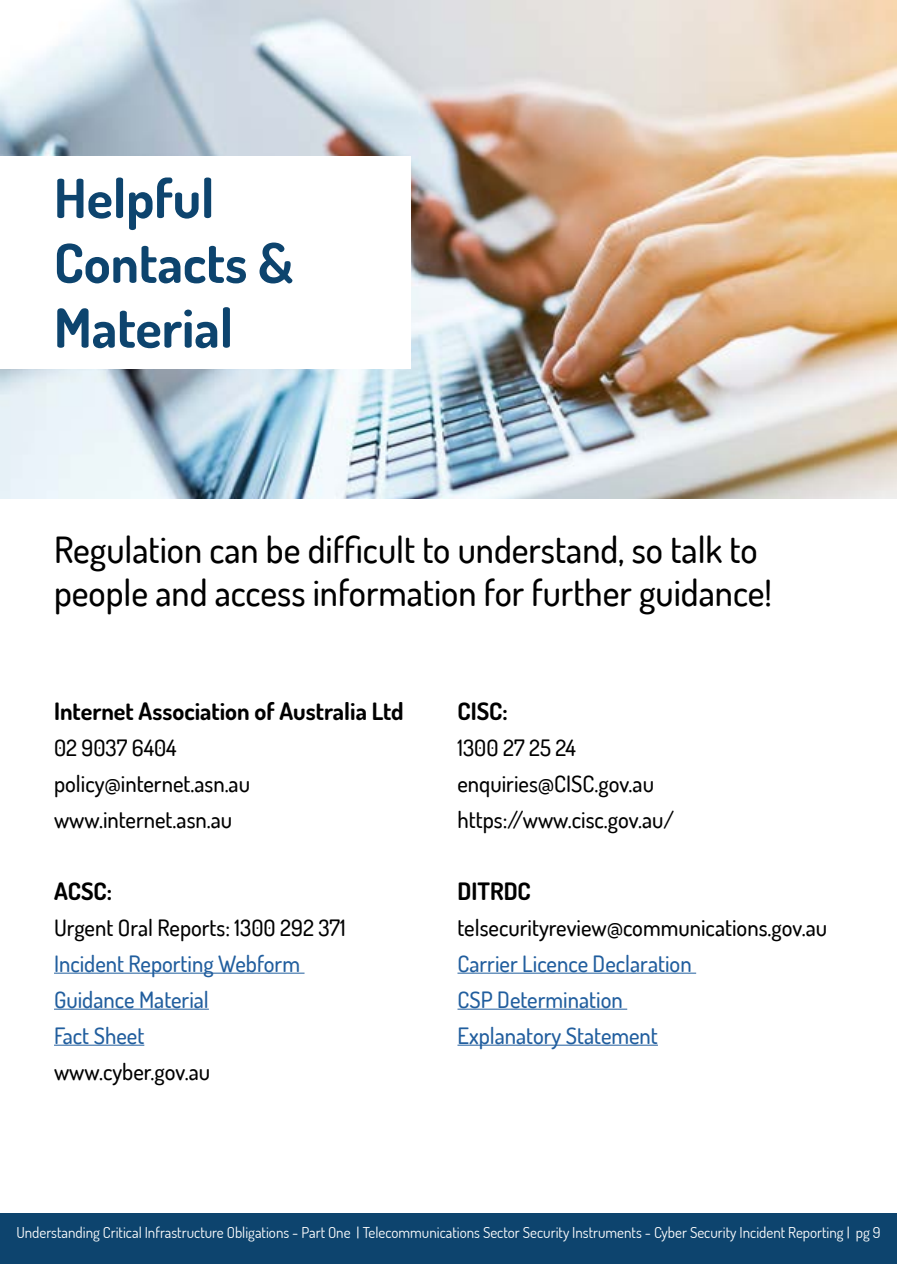
<style>
.page{position:relative;width:897px;height:1264px;background:#fff}
.page>*{position:absolute;margin:0;border:0;box-sizing:border-box;transform-origin:0 0}
.t1{font:700 54px/64.8px "Dosis";color:#0d446e}
.t2{font:500 36px/43.2px "Dosis";color:#000}
.t3{font:700 24px "Dosis";color:#000}
.t4{font:500 22.5px/36px "Dosis";color:#000}
.t5{font:500 22.5px/36px "Dosis";color:#215e9e}
.t6{font:15px "Dosis";color:#fff}
</style>
<div class="page">
<img style="left:0;top:0;width:896px;height:498px">
<div style="left:0;top:156px;width:410px;height:212px;background:#fff"></div>
<div style="left:0;top:1213px;width:896px;height:51px;background:#0d446e"></div>
<hr style="left:54px;top:973px;width:250px;height:1px;background:#215e9e">
<hr style="left:54px;top:1009px;width:155px;height:1px;background:#215e9e">
<hr style="left:54px;top:1045px;width:90px;height:1px;background:#215e9e">
<hr style="left:457px;top:973px;width:239px;height:1px;background:#215e9e">
<hr style="left:457px;top:1009px;width:170px;height:1px;background:#215e9e">
<hr style="left:457px;top:1045px;width:201px;height:1px;background:#215e9e">
<h1 class="t1" style="left:54px;top:164px;width:240px">Helpful<br>Contacts &amp;<br>Material</h1>
<h2 class="t2" style="left:54px;top:527px;width:719px">Regulation can be difficult to understand, so talk to people and access information for further guidance!</h2>
<p class="t3" style="left:54px;top:695px;width:351px">Internet Association of Australia Ltd</p>
<p class="t4" style="left:54px;top:729px;width:197px">02 9037 6404 policy@internet.asn.au www.internet.asn.au</p>
<p class="t3" style="left:54px;top:875px;width:59px">ACSC:</p>
<p class="t4" style="left:54px;top:909px;width:293px">Urgent Oral Reports: 1300 292 371</p>
<p class="t5" style="left:54px;top:945px;width:247px">Incident Reporting Webform<br>Guidance Material<br>Fact Sheet</p>
<p class="t4" style="left:54px;top:1053px;width:158px">www.cyber.gov.au</p>
<p class="t3" style="left:457px;top:695px;width:52px">CISC:</p>
<p class="t4" style="left:457px;top:729px;width:218px">1300 27 25 24 enquiries@CISC.gov.au https://www.cisc.gov.au/</p>
<p class="t3" style="left:457px;top:875px;width:75px">DITRDC</p>
<p class="t4" style="left:457px;top:909px;width:371px">telsecurityreview@communications.gov.au</p>
<p class="t5" style="left:457px;top:945px;width:236px">Carrier Licence Declaration<br>CSP Determination<br>Explanatory Statement</p>
<p class="t6" style="left:16px;top:1222px;width:865px">Understanding Critical Infrastructure Obligations - Part One | Telecommunications Sector Security Instruments - Cyber Security Incident Reporting | pg 9</p>
</div>
